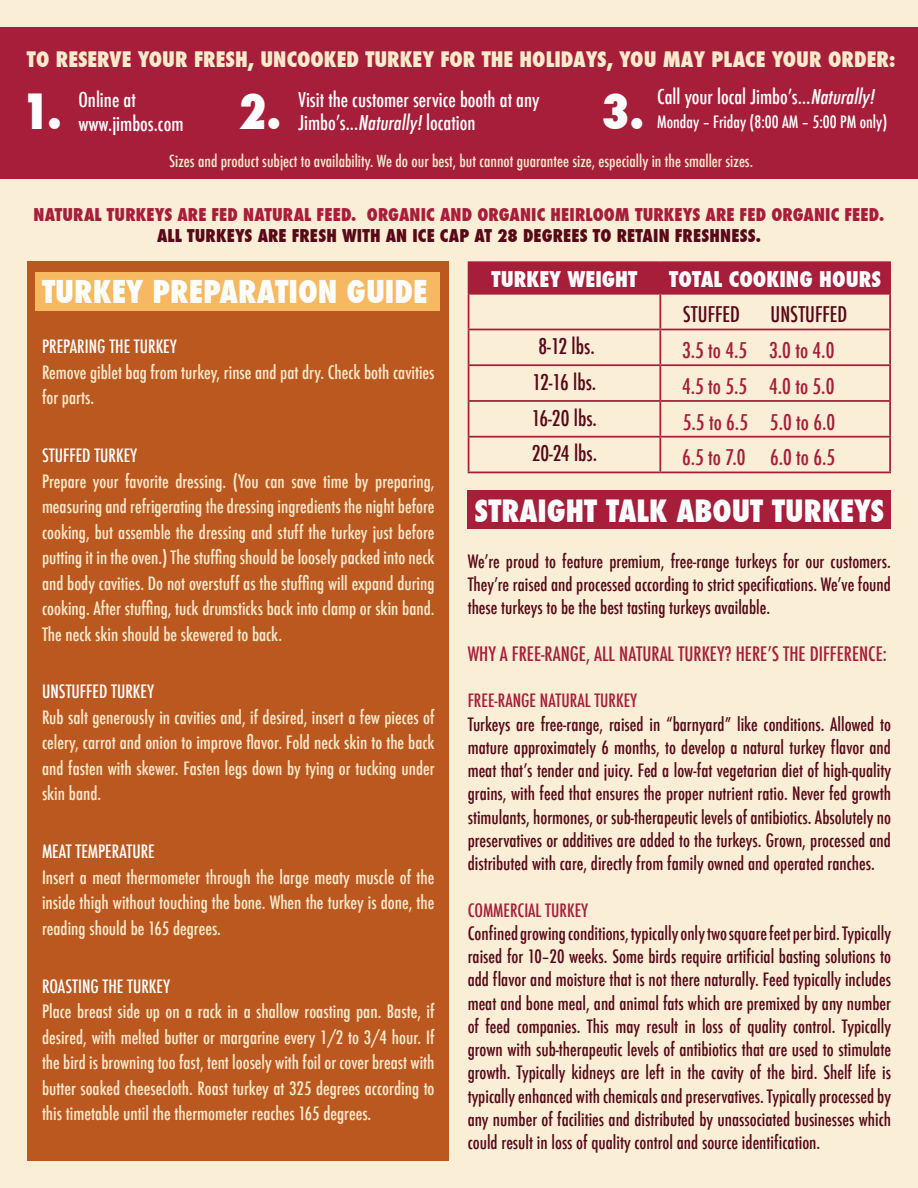
<style>
.page{position:relative;width:918px;height:1188px;background:#faeed7}
.page>*{position:absolute;margin:0;border:0;box-sizing:border-box;transform-origin:0 0}
.t1{font:800 condensed 47.4px "Futura";color:#fff}
.t2{font:800 condensed 30.75px "Futura";color:#fff}
.t3{font:800 condensed 30px "Futura";color:#fff}
.t4{font:500 condensed 21.15px "Futura";color:#a61e39}
.t5{font:500 condensed 21.15px "Futura";color:#580817}
.t6{font:800 condensed 21.15px "Futura";color:#fff}
.t7{font:800 condensed 20.85px "Futura";color:#f9eacc}
.t8{font:500 condensed 19.95px/23.9px "Futura";color:#fff}
.t9{font:500 condensed 19.5px "Futura";color:#a61e39}
.t10{font:500 condensed 18px/23.2px "Futura";color:#580817;text-align:justify}
.t11{font:500 condensed 18px/25.5px "Futura";color:#f9eacc;text-align:justify}
.t12{font:500 condensed 18px "Futura";color:#fff}
.t13{font:500 condensed 18px "Futura";color:#a61e39}
.t14{font:800 condensed 17.25px "Futura";letter-spacing:.005em;color:#a61e39}
.t15{font:800 condensed 17.25px "Futura";letter-spacing:.005em;color:#580817}
.t16{font:500 condensed 16.65px "Futura";color:#fff}
.t17{font:500 condensed 16.2px "Futura";color:#f9eacc}
.s1{font-style:italic}
</style>
<div class="page">
<div style="left:0;top:27px;width:918px;height:152px;background:#a61e39"></div>
<div style="left:468px;top:490px;width:423px;height:39px;background:#a61e39"></div>
<div style="left:27px;top:261px;width:422px;height:900px;background:#ba5820"></div>
<div style="left:35px;top:272px;width:405px;height:38px;background:#f7b862"></div>
<div style="left:469px;top:263px;width:420px;height:30px;background:#a61e39"></div>
<hr style="left:468px;top:295px;width:1px;height:34px;background:#a61e39">
<hr style="left:468px;top:329px;width:192px;height:1px;background:#a61e39">
<hr style="left:468px;top:330px;width:1px;height:34px;background:#a61e39">
<hr style="left:468px;top:364px;width:192px;height:2px;background:#a61e39">
<hr style="left:468px;top:366px;width:1px;height:34px;background:#a61e39">
<hr style="left:468px;top:400px;width:192px;height:2px;background:#a61e39">
<hr style="left:468px;top:402px;width:1px;height:34px;background:#a61e39">
<hr style="left:468px;top:436px;width:192px;height:2px;background:#a61e39">
<hr style="left:468px;top:438px;width:1px;height:34px;background:#a61e39">
<hr style="left:468px;top:472px;width:192px;height:1px;background:#a61e39">
<hr style="left:659px;top:295px;width:2px;height:34px;background:#a61e39">
<hr style="left:889px;top:295px;width:2px;height:34px;background:#a61e39">
<hr style="left:659px;top:330px;width:2px;height:34px;background:#a61e39">
<hr style="left:889px;top:330px;width:2px;height:34px;background:#a61e39">
<hr style="left:659px;top:366px;width:2px;height:34px;background:#a61e39">
<hr style="left:889px;top:366px;width:2px;height:34px;background:#a61e39">
<hr style="left:659px;top:402px;width:2px;height:34px;background:#a61e39">
<hr style="left:889px;top:402px;width:2px;height:34px;background:#a61e39">
<hr style="left:659px;top:438px;width:2px;height:34px;background:#a61e39">
<hr style="left:889px;top:438px;width:2px;height:34px;background:#a61e39">
<hr style="left:660px;top:472px;width:231px;height:1px;background:#a61e39">
<hr style="left:660px;top:261px;width:231px;height:2px;background:#a61e39">
<hr style="left:889px;top:263px;width:2px;height:30px;background:#a61e39">
<hr style="left:660px;top:293px;width:231px;height:2px;background:#a61e39">
<hr style="left:468px;top:261px;width:192px;height:2px;background:#a61e39">
<hr style="left:468px;top:263px;width:1px;height:30px;background:#a61e39">
<hr style="left:659px;top:263px;width:2px;height:30px;background:#a61e39">
<hr style="left:468px;top:293px;width:192px;height:2px;background:#a61e39">
<hr style="left:660px;top:329px;width:231px;height:1px;background:#a61e39">
<hr style="left:660px;top:364px;width:231px;height:2px;background:#a61e39">
<hr style="left:660px;top:400px;width:231px;height:2px;background:#a61e39">
<hr style="left:660px;top:436px;width:231px;height:2px;background:#a61e39">
<p class="t7" style="left:27px;top:46px;width:870px">TO RESERVE YOUR FRESH, UNCOOKED TURKEY FOR THE HOLIDAYS, YOU MAY PLACE YOUR ORDER:</p>
<h1 class="t1" style="left:21px;top:82px;width:42px">1.</h1>
<p class="t8" style="left:78px;top:87px;width:107px">Online at www.jimbos.com</p>
<h1 class="t1" style="left:238px;top:82px;width:44px">2.</h1>
<p class="t8" style="left:298px;top:87px;width:243px">Visit the customer service booth at any<br>Jimbo’s...Naturally!location</p>
<h1 class="t1" style="left:601px;top:82px;width:44px">3.</h1>
<p class="t8" style="left:657px;top:84px;width:223px">Call your local Jimbo’s…<span class="s1">Naturally!</span></p>
<p class="t16" style="left:657px;top:111px;width:232px">Monday – Friday (8:00 AM – 5:00 PM only)</p>
<p class="t17" style="left:169px;top:151px;width:585px">Sizes and product subject to availability. We do our best, but cannot guarantee size, especially in the smaller sizes.</p>
<p class="t14" style="left:34px;top:203px;width:852px">NATURAL TURKEYS ARE FED NATURAL FEED. ORGANIC AND ORGANIC HEIRLOOM TURKEYS ARE FED ORGANIC FEED.</p>
<p class="t15" style="left:157px;top:225px;width:605px">ALL TURKEYS ARE FRESH WITH AN ICE CAP AT 28 DEGREES TO RETAIN FRESHNESS.</p>
<h2 class="t2" style="left:42px;top:272px;width:387px">TURKEY PREPARATION GUIDE</h2>
<p class="t12" style="left:42px;top:336px;width:136px">PREPARING THE TURKEY</p>
<p class="t11" style="left:42px;top:359px;width:394px">Remove giblet bag from turkey, rinse and pat dry. Check both cavities for parts.</p>
<p class="t12" style="left:42px;top:444px;width:97px">STUFFED TURKEY</p>
<p class="t11" style="left:42px;top:468px;width:394px">Prepare your favorite dressing. (You can save time by preparing, measuring and refrigerating the dressing ingredients the night before cooking, but assemble the dressing and stuff the turkey just before putting it in the oven.) The stuffing should be loosely packed into neck and body cavities. Do not overstuff as the stuffing will expand during cooking. After stuffing, tuck drumsticks back into clamp or skin band.<br>The neck skin should be skewered to back.</p>
<p class="t12" style="left:42px;top:681px;width:113px">UNSTUFFED TURKEY</p>
<p class="t11" style="left:42px;top:704px;width:394px">Rub salt generously in cavities and, if desired, insert a few pieces of celery, carrot and onion to improve flavor. Fold neck skin to the back and fasten with skewer. Fasten legs down by tying or tucking under skin band.</p>
<p class="t12" style="left:42px;top:841px;width:114px">MEAT TEMPERATURE</p>
<p class="t11" style="left:42px;top:864px;width:394px">Insert a meat thermometer through the large meaty muscle of the inside thigh without touching the bone. When the turkey is done, the reading should be 165 degrees.</p>
<p class="t12" style="left:42px;top:975px;width:130px">ROASTING THE TURKEY</p>
<p class="t11" style="left:42px;top:998px;width:394px">Place breast side up on a rack in a shallow roasting pan. Baste, if desired, with melted butter or margarine every 1/2 to 3/4 hour. If the bird is browning too fast, tent loosely with foil or cover breast with butter soaked cheesecloth. Roast turkey at 325 degrees according to this timetable until the thermometer reaches 165 degrees.</p>
<p class="t6" style="left:492px;top:265px;width:147px">TURKEY WEIGHT</p>
<p class="t6" style="left:669px;top:265px;width:213px">TOTAL COOKING HOURS</p>
<p class="t5" style="left:683px;top:302px;width:59px">STUFFED</p>
<p class="t5" style="left:771px;top:302px;width:78px">UNSTUFFED</p>
<p class="t5" style="left:539px;top:333px;width:58px">8-12 lbs.</p>
<p class="t4" style="left:682px;top:337px;width:154px">3.5 to 4.5 3.0 to 4.0</p>
<p class="t5" style="left:533px;top:369px;width:65px">12-16 lbs.</p>
<p class="t4" style="left:682px;top:373px;width:154px">4.5 to 5.5 4.0 to 5.0</p>
<p class="t5" style="left:532px;top:405px;width:66px">16-20 lbs.</p>
<p class="t4" style="left:683px;top:409px;width:154px">5.5 to 6.5 5.0 to 6.0</p>
<p class="t5" style="left:532px;top:440px;width:67px">20-24 lbs.</p>
<p class="t4" style="left:682px;top:445px;width:155px">6.5 to 7.0 6.0 to 6.5</p>
<h3 class="t3" style="left:474px;top:492px;width:411px">STRAIGHT TALK ABOUT TURKEYS</h3>
<p class="t10" style="left:468px;top:549px;width:425px">We’re proud to feature premium, free-range turkeys for our customers.<br>They’re raised and processed according to strict specifications. We’ve found these turkeys to be the best tasting turkeys available.</p>
<p class="t9" style="left:468px;top:642px;width:421px">WHY A FREE-RANGE, ALL NATURAL TURKEY? HERE’S THE DIFFERENCE:</p>
<p class="t13" style="left:468px;top:690px;width:171px">FREE-RANGE NATURAL TURKEY</p>
<p class="t10" style="left:468px;top:712px;width:425px">Turkeys are free-range, raised in “barnyard” like conditions. Allowed to mature approximately 6 months, to develop a natural turkey flavor and meat that’s tender and juicy. Fed a low-fat vegetarian diet of high-quality grains, with feed that ensures the proper nutrient ratio. Never fed growth stimulants, hormones, or sub-therapeutic levels of antibiotics. Absolutely no preservatives or additives are added to the turkeys. Grown, processed and distributed with care, directly from family owned and operated ranches.</p>
<p class="t13" style="left:468px;top:899px;width:122px">COMMERCIAL TURKEY</p>
<p class="t10" style="left:468px;top:921px;width:425px">Confined growing conditions, typically only two square feet per bird. Typically raised for 10–20 weeks. Some birds require artificial basting solutions to add flavor and moisture that is not there naturally. Feed typically includes meat and bone meal, and animal fats which are premixed by any number of feed companies. This may result in loss of quality control. Typically grown with sub-therapeutic levels of antibiotics that are used to stimulate growth. Typically kidneys are left in the cavity of the bird. Shelf life is typically enhanced with chemicals and preservatives. Typically processed by any number of facilities and distributed by unassociated businesses which could result in loss of quality control and source identification.</p>
</div>
